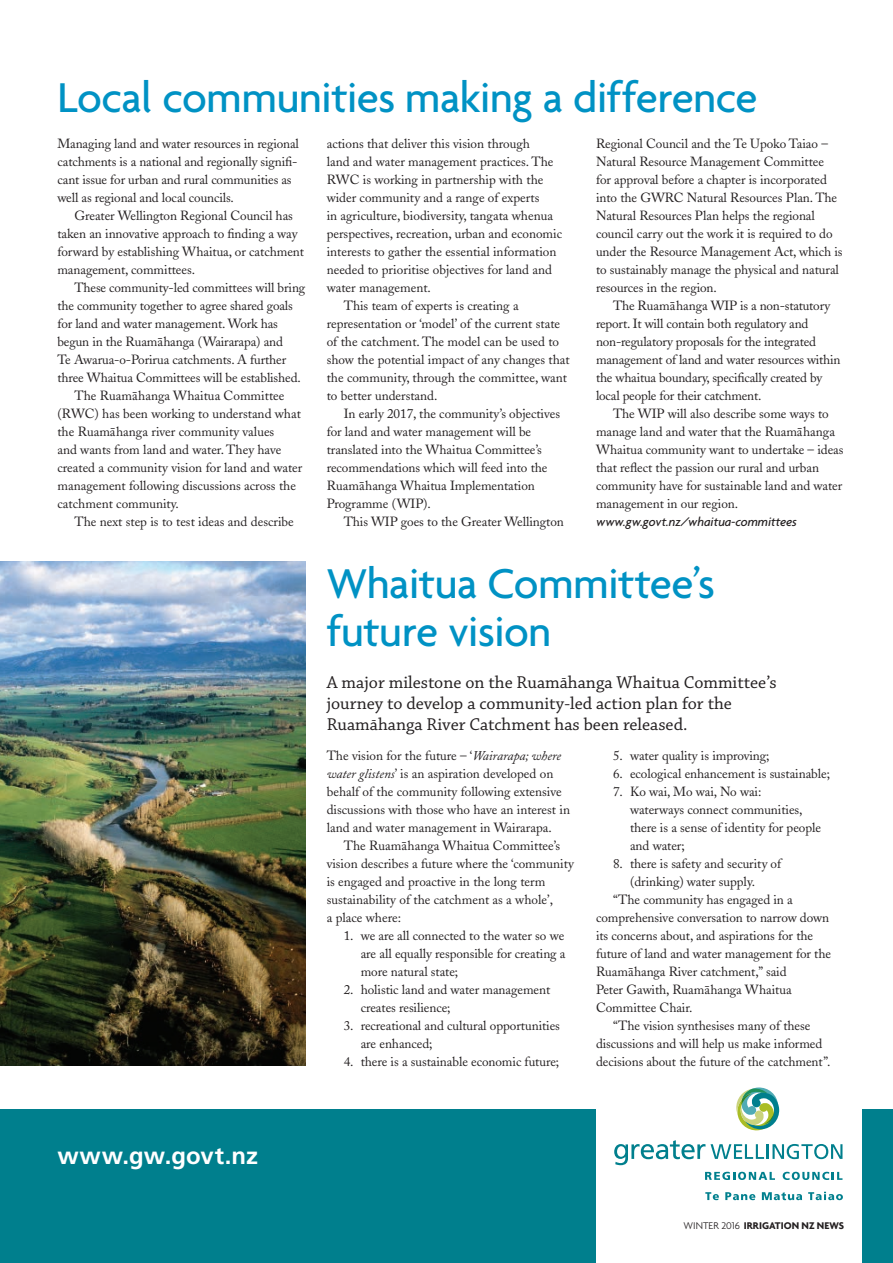
<style>
.page{position:relative;width:893px;height:1263px;background:#fff}
.page>*{position:absolute;margin:0;border:0;box-sizing:border-box;transform-origin:0 0}
.Headlines_-_Smaller{font:500 45px/48px "Agenda";letter-spacing:-.015em;color:#0092c4}
.t1{font:700 24px "Frutiger";letter-spacing:.005em;color:#fff}
.Intro_Text{font:18px/21px "Chaparral Pro";color:#231f20}
.Body_Copy{font:13.2px/18px "Adobe Caslon";letter-spacing:-.005em;color:#231f20}
.Body_Copy_-_First_Pa{font:13.2px/18px "Adobe Caslon";letter-spacing:-.005em;color:#231f20}
.Body_Copy_Note_Post{font:italic 500 13.2px "Agenda";letter-spacing:-.005em;color:#231f20}
.t2{font:700 10.5px "Agenda";color:#231f20}
.s1{font-style:italic}
.s2{font-weight:300}
</style>
<div class="page">
<div style="left:0;top:1109px;width:893px;height:154px;background:#007f8d"></div>
<div style="left:596px;top:1097px;width:265px;height:166px;background:#fff"></div>
<svg style="left:705px;top:1192px;width:14px;height:8px"></svg>
<svg style="left:725px;top:1192px;width:30px;height:8px"></svg>
<svg style="left:762px;top:1192px;width:40px;height:8px"></svg>
<svg style="left:808px;top:1192px;width:35px;height:8px"></svg>
<svg style="left:705px;top:1172px;width:70px;height:8px"></svg>
<svg style="left:783px;top:1172px;width:59px;height:8px"></svg>
<svg style="left:614px;top:1140px;width:228px;height:25px"></svg>
<svg style="left:736px;top:1087px;width:44px;height:44px"></svg>
<img style="left:0;top:562px;width:305px;height:504px">
<p class="Headlines_-_Smaller" style="left:57px;top:72px;width:702px">Local communities making a difference</p>
<p class="Body_Copy_-_First_Pa" style="left:57px;top:134px;width:243px">Managing land and water resources in regional catchments is a national and regionally signifi&shy;cant issue for urban and rural communities as well as regional and local councils.</p>
<p class="Body_Copy" style="left:57px;top:206px;width:248px;text-indent:17px">Greater Wellington Regional Council has taken an innovative approach to finding a way forward by establishing Whaitua, or catchment management, committees.</p>
<p class="Body_Copy" style="left:57px;top:278px;width:249px;text-indent:17px">These community-led committees will bring the community together to agree shared goals for land and water management. Work has begun in the Ruama-hanga (Wairarapa) and<br>Te Awarua-o-Porirua catchments. A further three Whaitua Committees will be established.</p>
<p class="Body_Copy" style="left:57px;top:386px;width:246px;text-indent:17px">The Ruama-hanga Whaitua Committee (RWC) has been working to understand what the Ruama-hanga river community values<br>and wants from land and water. They have created a community vision for land and water management following discussions across the catchment community.</p>
<p class="Body_Copy" style="left:74px;top:512px;width:221px">The next step is to test ideas and describe</p>
<p class="Body_Copy" style="left:327px;top:134px;width:237px">actions that deliver this vision through<br>land and water management practices. The RWC is working in partnership with the wider community and a range of experts<br>in agriculture, biodiversity, tangata whenua perspectives, recreation, urban and economic interests to gather the essential information needed to prioritise objectives for land and water management.</p>
<p class="Body_Copy" style="left:327px;top:296px;width:245px;text-indent:17px">This team of experts is creating a representation or ‘model’ of the current state of the catchment. The model can be used to show the potential impact of any changes that the community, through the committee, want to better understand.</p>
<p class="Body_Copy" style="left:327px;top:404px;width:235px;text-indent:17px">In early 2017, the community’s objectives for land and water management will be translated into the Whaitua Committee’s recommendations which will feed into the Ruama-hanga Whaitua Implementation Programme (WIP).</p>
<p class="Body_Copy" style="left:344px;top:512px;width:222px">This WIP goes to the Greater Wellington</p>
<p class="Body_Copy" style="left:596px;top:134px;width:248px">Regional Council and the Te Upoko Taiao – Natural Resource Management Committee<br>for approval before a chapter is incorporated into the GWRC Natural Resources Plan. The Natural Resources Plan helps the regional council carry out the work it is required to do under the Resource Management Act, which is to sustainably manage the physical and natural resources in the region.</p>
<p class="Body_Copy" style="left:596px;top:296px;width:246px;text-indent:17px">The Ruama-hanga WIP is a non-statutory report. It will contain both regulatory and non-regulatory proposals for the integrated management of land and water resources within the whaitua boundary, specifically created by local people for their catchment.</p>
<p class="Body_Copy" style="left:596px;top:404px;width:249px;text-indent:17px">The WIP will also describe some ways to manage land and water that the Ruama-hanga Whaitua community want to undertake – ideas that reflect the passion our rural and urban community have for sustainable land and water management in our region.</p>
<p class="Body_Copy_Note_Post" style="left:596px;top:513px;width:202px">www.gw.govt.nz/whaitua-committees</p>
<p class="Headlines_-_Smaller" style="left:327px;top:558px;width:390px">Whaitua Committee’s future vision</p>
<p class="Intro_Text" style="left:327px;top:672px;width:451px">A major milestone on the Ruamāhanga Whaitua Committee’s journey to develop a community-led action plan for the<br>Ruamāhanga River Catchment has been released.</p>
<p class="Body_Copy_-_First_Pa" style="left:327px;top:746px;width:245px">The vision for the future – ‘<span class="s1">Wairarapa; where water glistens</span>’ is an aspiration developed on behalf of the community following extensive discussions with those who have an interest in land and water management in Wairarapa.</p>
<p class="Body_Copy" style="left:327px;top:836px;width:249px;text-indent:17px">The Ruama-hanga Whaitua Committee’s vision describes a future where the ‘community is engaged and proactive in the long term sustainability of the catchment as a whole’,<br>a place where:</p>
<p class="Body_Copy" style="left:361px;top:926px;width:206px;text-align:justify;text-indent:-17px">1. we are all connected to the water so we are all equally responsible for creating a more natural state;</p>
<p class="Body_Copy" style="left:361px;top:980px;width:191px;text-indent:-17px">2. holistic land and water management creates resilience;</p>
<p class="Body_Copy" style="left:361px;top:1016px;width:201px;text-indent:-17px">3. recreational and cultural opportunities are enhanced;</p>
<p class="Body_Copy" style="left:344px;top:1052px;width:217px">4. there is a sustainable economic future;</p>
<p class="Body_Copy" style="left:613px;top:746px;width:158px">5. water quality is improving;</p>
<p class="Body_Copy" style="left:613px;top:764px;width:218px">6. ecological enhancement is sustainable;</p>
<p class="Body_Copy" style="left:630px;top:782px;width:192px;text-indent:-17px">7. Ko wai, Mo wai, No wai:<br>waterways connect communities, there is a sense of identity for people and water;</p>
<p class="Body_Copy" style="left:630px;top:854px;width:153px;text-indent:-17px">8. there is safety and security of (drinking) water supply.</p>
<p class="Body_Copy" style="left:596px;top:890px;width:237px;text-indent:17px">“The community has engaged in a comprehensive conversation to narrow down its concerns about, and aspirations for the future of land and water management for the Ruama-hanga River catchment,” said<br>Peter Gawith, Ruama-hanga Whaitua Committee Chair.</p>
<p class="Body_Copy" style="left:596px;top:1016px;width:236px;text-indent:17px">“The vision synthesises many of these discussions and will help us make informed decisions about the future of the catchment”.</p>
<h2 class="t1" style="left:57px;top:1141px;width:202px">www.gw.govt.nz</h2>
<p class="t2" style="left:684px;top:1219px;width:162px"><span class="s2">WINTER 2016</span> IRRIGATION NZ NEWS</p>
</div>
